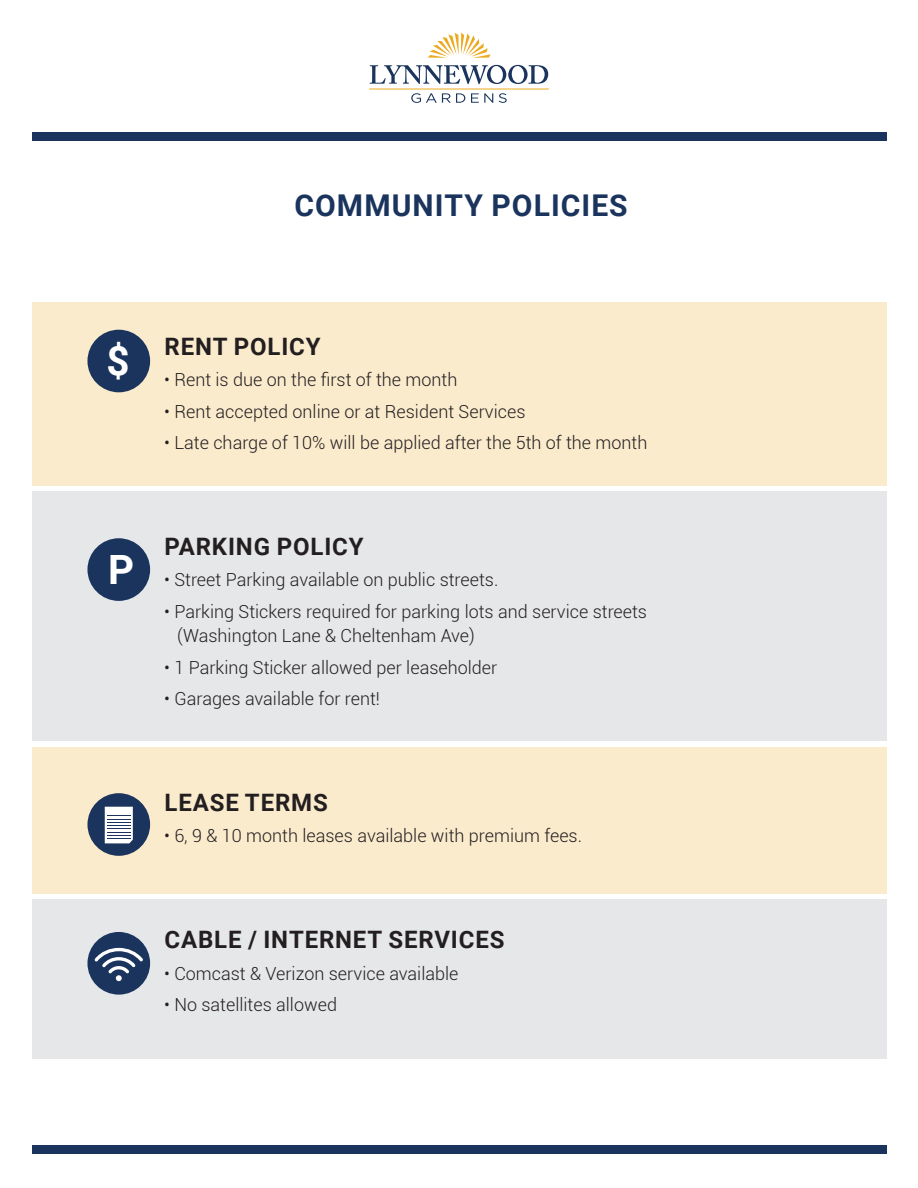
<style>
.page{position:relative;width:918px;height:1188px;background:#fff}
.page>*{position:absolute;margin:0;border:0;box-sizing:border-box;transform-origin:0 0}
.t1{font:700 40.35px "Roboto";color:#fff}
.t2{font:700 30px "Roboto";letter-spacing:.035em;color:#1a345d}
.t3{font:700 24px "Roboto";letter-spacing:.035em;color:#231f20}
.t4{font:300 18px/24.6px "Roboto";color:#231f20}
</style>
<div class="page">
<svg style="left:427px;top:32px;width:64px;height:26px"></svg>
<hr style="left:369px;top:89px;width:180px;height:1px;background:#eda91e">
<svg style="left:370px;top:65px;width:178px;height:19px"></svg>
<svg style="left:411px;top:93px;width:54px;height:10px"></svg>
<svg style="left:471px;top:93px;width:22px;height:10px"></svg>
<svg style="left:499px;top:93px;width:8px;height:10px"></svg>
<div style="left:32px;top:132px;width:854px;height:8px;background:#1a345d"></div>
<div style="left:32px;top:1145px;width:854px;height:8px;background:#1a345d"></div>
<div style="left:32px;top:302px;width:854px;height:184px;background:#fbebcd"></div>
<div style="left:32px;top:747px;width:854px;height:147px;background:#fbebcd"></div>
<div style="left:32px;top:491px;width:854px;height:250px;background:#e6e7e9"></div>
<div style="left:32px;top:900px;width:854px;height:159px;background:#e6e7e9"></div>
<div style="left:87px;top:330px;width:63px;height:62px;background:#1a345d;border-radius:50%"></div>
<div style="left:87px;top:538px;width:63px;height:63px;background:#1a345d;border-radius:50%"></div>
<div style="left:87px;top:793px;width:63px;height:63px;background:#1a345d;border-radius:50%"></div>
<svg style="left:105px;top:807px;width:28px;height:36px"></svg>
<div style="left:87px;top:932px;width:63px;height:63px;background:#1a345d;border-radius:50%"></div>
<svg style="left:94px;top:948px;width:49px;height:33px"></svg>
<h2 class="t2" style="left:295px;top:191px;width:335px">COMMUNITY POLICIES</h2>
<h1 class="t1" style="left:106px;top:342px;width:25px">$</h1>
<h3 class="t3" style="left:165px;top:335px;width:158px">RENT POLICY</h3>
<p class="t4" style="left:164px;top:367px;width:295px">• Rent is due on the irst of the month</p>
<p class="t4" style="left:164px;top:398px;width:363px">• Rent accepted online or at Resident Services</p>
<p class="t4" style="left:164px;top:430px;width:485px">• Late charge of 10% will be applied after the 5th of the month</p>
<h1 class="t1" style="left:108px;top:551px;width:28px">P</h1>
<h3 class="t3" style="left:165px;top:535px;width:201px">PARKING POLICY</h3>
<p class="t4" style="left:164px;top:567px;width:336px">• Street Parking available on public streets.</p>
<p class="t4" style="left:177px;top:598px;width:471px;text-indent:-13px">• Parking Stickers required for parking lots and service streets (Washington Lane &amp; Cheltenham Ave)</p>
<p class="t4" style="left:164px;top:654px;width:335px">• 1 Parking Sticker allowed per leaseholder</p>
<p class="t4" style="left:164px;top:686px;width:217px">• Garages available for rent!</p>
<h3 class="t3" style="left:165px;top:791px;width:165px">LEASE TERMS</h3>
<p class="t4" style="left:164px;top:823px;width:419px">• 6, 9 &amp; 10 month leases available with premium fees.</p>
<h3 class="t3" style="left:165px;top:929px;width:341px">CABLE / INTERNET SERVICES</h3>
<p class="t4" style="left:164px;top:961px;width:296px">• Comcast &amp; Verizon service available</p>
<p class="t4" style="left:164px;top:992px;width:174px">• No satellites allowed</p>
</div>
